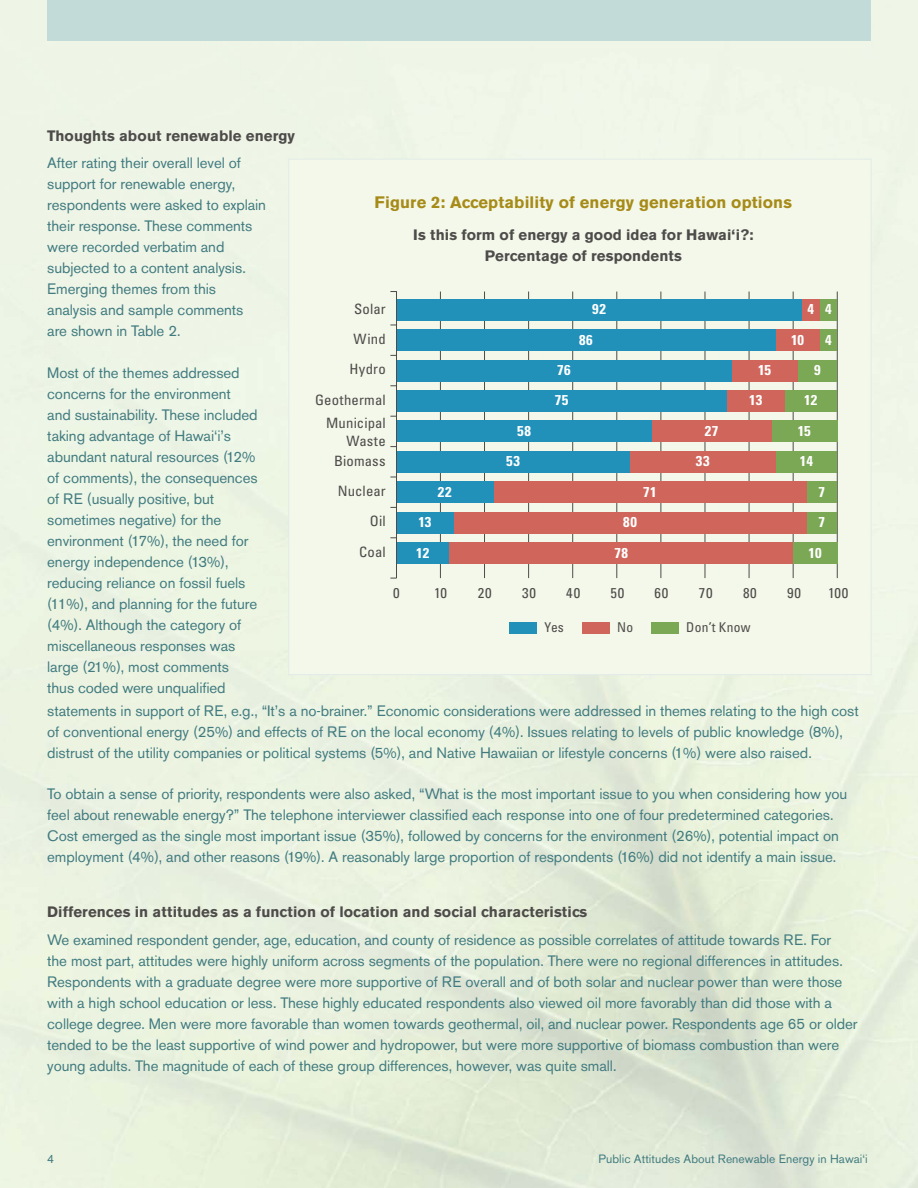
<style>
.page{position:relative;width:918px;height:1188px;background:#fff}
.page>*{position:absolute;margin:0;border:0;box-sizing:border-box;transform-origin:0 0}
.Box_Header{font:700 16.5px "Akzidenz Grotesk BE";letter-spacing:.01em;color:#a78b18}
.Copy{font:15px/21px "Akzidenz Grotesk BQ";letter-spacing:-.005em;color:#417b80}
.Secondary_Header{font:700 15px "Akzidenz Grotesk BQ";letter-spacing:.005em;color:#4e4c4a}
.t1{font:condensed 14.25px/18px "Univers";letter-spacing:.01em;color:#4e4c4a;text-align:right}
.t2{font:700 condensed 14.25px "Univers";letter-spacing:.03em;color:#fff}
.t3{font:condensed 13.5px "Univers";letter-spacing:.015em;color:#4e4c4a}
.t4{font:12px "Akzidenz Grotesk BQ";letter-spacing:.005em;color:#417b80}
</style>
<div class="page">
<div style="left:288px;top:159px;width:584px;height:516px;background:#f3f8ea;border:1px solid #e2ebe9"></div>
<hr style="left:440px;top:292px;width:1px;height:286px;background:#4e4c4a">
<hr style="left:484px;top:292px;width:1px;height:286px;background:#4e4c4a">
<hr style="left:528px;top:292px;width:1px;height:286px;background:#4e4c4a">
<hr style="left:572px;top:292px;width:1px;height:286px;background:#4e4c4a">
<hr style="left:616px;top:292px;width:1px;height:286px;background:#4e4c4a">
<hr style="left:661px;top:292px;width:1px;height:286px;background:#4e4c4a">
<hr style="left:705px;top:292px;width:1px;height:286px;background:#4e4c4a">
<hr style="left:749px;top:292px;width:1px;height:286px;background:#4e4c4a">
<hr style="left:793px;top:292px;width:1px;height:286px;background:#4e4c4a">
<hr style="left:837px;top:292px;width:1px;height:286px;background:#4e4c4a">
<div style="left:820px;top:299px;width:17px;height:22px;background:#7ba855"></div>
<div style="left:802px;top:299px;width:18px;height:22px;background:#d0665b"></div>
<div style="left:396px;top:299px;width:406px;height:22px;background:#2191ba"></div>
<div style="left:820px;top:329px;width:17px;height:22px;background:#7ba855"></div>
<div style="left:776px;top:329px;width:44px;height:22px;background:#d0665b"></div>
<div style="left:396px;top:329px;width:380px;height:22px;background:#2191ba"></div>
<div style="left:798px;top:360px;width:39px;height:22px;background:#7ba855"></div>
<div style="left:731px;top:360px;width:67px;height:22px;background:#d0665b"></div>
<div style="left:396px;top:360px;width:335px;height:22px;background:#2191ba"></div>
<div style="left:784px;top:390px;width:53px;height:22px;background:#7ba855"></div>
<div style="left:727px;top:390px;width:57px;height:22px;background:#d0665b"></div>
<div style="left:396px;top:390px;width:331px;height:22px;background:#2191ba"></div>
<div style="left:806px;top:481px;width:31px;height:22px;background:#7ba855"></div>
<div style="left:493px;top:481px;width:313px;height:22px;background:#d0665b"></div>
<div style="left:396px;top:481px;width:97px;height:22px;background:#2191ba"></div>
<div style="left:806px;top:512px;width:31px;height:22px;background:#7ba855"></div>
<div style="left:454px;top:512px;width:352px;height:22px;background:#d0665b"></div>
<div style="left:396px;top:512px;width:58px;height:22px;background:#2191ba"></div>
<div style="left:793px;top:542px;width:44px;height:22px;background:#7ba855"></div>
<div style="left:449px;top:542px;width:344px;height:22px;background:#d0665b"></div>
<div style="left:396px;top:542px;width:53px;height:22px;background:#2191ba"></div>
<div style="left:776px;top:451px;width:61px;height:22px;background:#7ba855"></div>
<div style="left:630px;top:451px;width:146px;height:22px;background:#d0665b"></div>
<div style="left:396px;top:451px;width:234px;height:22px;background:#2191ba"></div>
<div style="left:771px;top:420px;width:66px;height:22px;background:#7ba855"></div>
<div style="left:652px;top:420px;width:119px;height:22px;background:#d0665b"></div>
<div style="left:396px;top:420px;width:256px;height:22px;background:#2191ba"></div>
<hr style="left:396px;top:292px;width:1px;height:286px;background:#4e4c4a">
<div style="left:510px;top:623px;width:27px;height:11px;background:#2191ba"></div>
<div style="left:582px;top:623px;width:28px;height:11px;background:#d0665b"></div>
<div style="left:651px;top:623px;width:28px;height:11px;background:#7ba855"></div>
<div style="left:47px;top:0;width:824px;height:40px;background:#c2dbd8"></div>
<p class="Secondary_Header" style="left:47px;top:127px;width:249px">Thoughts about renewable energy</p>
<p class="Copy" style="left:47px;top:153px;width:220px">After rating their overall level of support for renewable energy, respondents were asked to explain their response. These comments were recorded verbatim and subjected to a content analysis.<br>Emerging themes from this analysis and sample comments are shown in Table 2.</p>
<p class="Copy" style="left:47px;top:362px;width:212px">Most of the themes addressed concerns for the environment and sustainability. These included taking advantage of Hawai‘i’s abundant natural resources (12% of comments), the consequences of RE (usually positive, but sometimes negative) for the environment (17%), the need for energy independence (13%), reducing reliance on fossil fuels (11%), and planning for the future (4%). Although the category of miscellaneous responses was large (21%), most comments thus coded were unqualified</p>
<p class="Copy" style="left:47px;top:700px;width:813px">statements in support of RE, e.g., “It’s a no-brainer.” Economic considerations were addressed in themes relating to the high cost of conventional energy (25%) and effects of RE on the local economy (4%). Issues relating to levels of public knowledge (8%), distrust of the utility companies or political systems (5%), and Native Hawaiian or lifestyle concerns (1%) were also raised.</p>
<p class="Copy" style="left:47px;top:784px;width:802px">To obtain a sense of priority, respondents were also asked, “What is the most important issue to you when considering how you feel about renewable energy?” The telephone interviewer classified each response into one of four predetermined categories.<br>Cost emerged as the single most important issue (35%), followed by concerns for the environment (26%), potential impact on employment (4%), and other reasons (19%). A reasonably large proportion of respondents (16%) did not identify a main issue.</p>
<p class="Box_Header" style="left:375px;top:192px;width:419px">Figure 2: Acceptability of energy generation options</p>
<p class="Secondary_Header" style="left:413px;top:226px;width:342px">Is this form of energy a good idea for Hawai‘i?:</p>
<p class="Secondary_Header" style="left:485px;top:247px;width:199px">Percentage of respondents</p>
<p class="t1" style="left:354px;top:299px;width:33px">Solar</p>
<p class="t2" style="left:592px;top:300px;width:15px">92</p>
<p class="t2" style="left:808px;top:300px;width:26px">4 4</p>
<p class="t1" style="left:354px;top:329px;width:34px">Wind</p>
<p class="t2" style="left:579px;top:331px;width:15px">86</p>
<p class="t2" style="left:791px;top:331px;width:15px">10</p>
<p class="t2" style="left:825px;top:331px;width:8px">4</p>
<p class="t1" style="left:350px;top:360px;width:38px">Hydro</p>
<p class="t2" style="left:557px;top:361px;width:15px">76</p>
<p class="t2" style="left:758px;top:361px;width:15px">15</p>
<p class="t2" style="left:814px;top:361px;width:8px">9</p>
<p class="t2" style="left:555px;top:392px;width:15px">75</p>
<p class="t2" style="left:749px;top:392px;width:15px">13</p>
<p class="t2" style="left:804px;top:392px;width:15px">12</p>
<p class="t1" style="left:315px;top:390px;width:72px">Geothermal</p>
<p class="t1" style="left:326px;top:414px;width:61px">Municipal<br>Waste</p>
<p class="t2" style="left:517px;top:422px;width:15px">58</p>
<p class="t2" style="left:705px;top:422px;width:15px">27</p>
<p class="t2" style="left:798px;top:422px;width:15px">15</p>
<p class="t1" style="left:334px;top:451px;width:53px">Biomass</p>
<p class="t2" style="left:506px;top:452px;width:15px">53</p>
<p class="t2" style="left:696px;top:452px;width:15px">33</p>
<p class="t2" style="left:800px;top:452px;width:14px">14</p>
<p class="t1" style="left:338px;top:482px;width:49px">Nuclear</p>
<p class="t2" style="left:438px;top:483px;width:15px">22</p>
<p class="t2" style="left:643px;top:483px;width:15px">71</p>
<p class="t2" style="left:819px;top:483px;width:8px">7</p>
<p class="t1" style="left:370px;top:512px;width:17px">Oil</p>
<p class="t2" style="left:418px;top:513px;width:15px">13</p>
<p class="t2" style="left:623px;top:513px;width:15px">80</p>
<p class="t2" style="left:819px;top:513px;width:8px">7</p>
<p class="t1" style="left:359px;top:542px;width:28px">Coal</p>
<p class="t2" style="left:416px;top:544px;width:15px">12</p>
<p class="t2" style="left:614px;top:544px;width:15px">78</p>
<p class="t2" style="left:809px;top:544px;width:15px">10</p>
<p class="t1" style="left:393px;top:584px;width:8px">0</p>
<p class="t1" style="left:434px;top:584px;width:15px">10</p>
<p class="t1" style="left:478px;top:584px;width:15px">20</p>
<p class="t1" style="left:522px;top:584px;width:15px">30</p>
<p class="t1" style="left:566px;top:584px;width:15px">40</p>
<p class="t1" style="left:610px;top:584px;width:15px">50</p>
<p class="t1" style="left:655px;top:584px;width:15px">60</p>
<p class="t1" style="left:699px;top:584px;width:15px">70</p>
<p class="t1" style="left:743px;top:584px;width:15px">80</p>
<p class="t1" style="left:787px;top:584px;width:15px">90</p>
<p class="t1" style="left:828px;top:584px;width:22px">100</p>
<p class="t3" style="left:545px;top:619px;width:21px">Yes</p>
<p class="t3" style="left:617px;top:619px;width:17px">No</p>
<p class="t3" style="left:686px;top:619px;width:66px">Don’t Know</p>
<p class="Secondary_Header" style="left:47px;top:903px;width:542px">Differences in attitudes as a function of location and social characteristics</p>
<p class="Copy" style="left:47px;top:929px;width:812px">We examined respondent gender, age, education, and county of residence as possible correlates of attitude towards RE. For<br>the most part, attitudes were highly uniform across segments of the population. There were no regional differences in attitudes.<br>Respondents with a graduate degree were more supportive of RE overall and of both solar and nuclear power than were those with a high school education or less. These highly educated respondents also viewed oil more favorably than did those with a college degree. Men were more favorable than women towards geothermal, oil, and nuclear power. Respondents age 65 or older tended to be the least supportive of wind power and hydropower, but were more supportive of biomass combustion than were young adults. The magnitude of each of these group differences, however, was quite small.</p>
<p class="t4" style="left:47px;top:1152px;width:8px">4</p>
<p class="t4" style="left:599px;top:1152px;width:271px">Public Attitudes About Renewable Energy in Hawai‘i</p>
</div>
